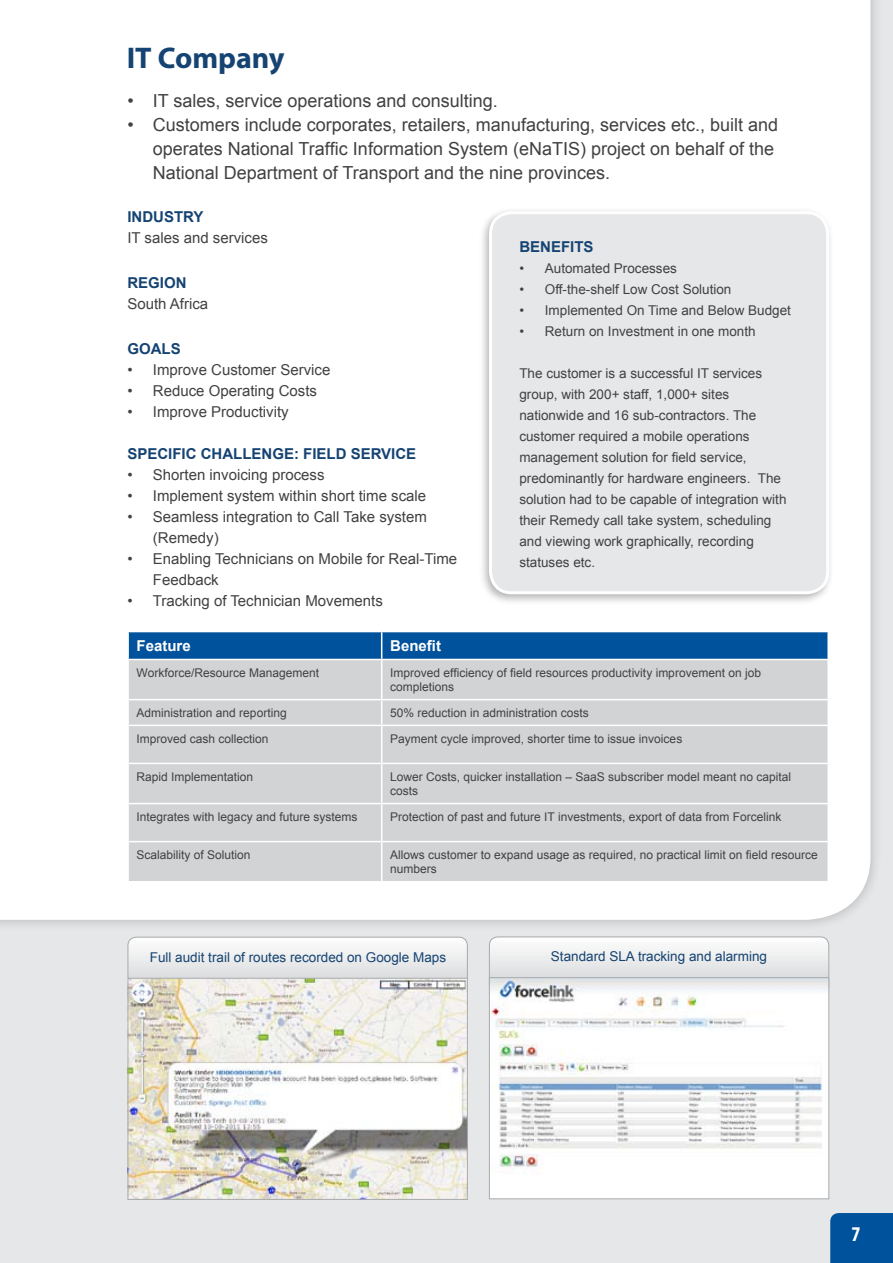
<style>
.page{position:relative;width:893px;height:1263px;background:#e6e7e8}
.page>*{position:absolute;margin:0;border:0;box-sizing:border-box;transform-origin:0 0}
.t1{font:700 30px "Myriad Pro";color:#154372}
.t2{font:700 condensed 21px "Myriad Pro";color:#fff}
.t3{font:18px/24px "Arial";color:#414142}
.t4{font:15px/21px "Arial";color:#414142}
.t5{font:700 15px "Arial";color:#154372}
.t6{font:700 15px "Arial";color:#fff}
.t7{font:13.5px/21px "Arial";color:#414142}
.t8{font:13.5px "Arial";color:#154372}
.t9{font:12px/14.4px "Arial";color:#414142}
</style>
<div class="page">
<div style="left:491px;top:942px;width:336px;height:11px;background:#f5f6f6"></div>
<svg style="left:128px;top:942px;width:338px;height:36px"></svg>
<div style="left:0;top:0;width:889px;height:942px;background:#000;opacity:.2"></div>
<div style="left:0;top:0;width:870px;height:920px;background:#fff"></div>
<div style="left:478px;top:206px;width:363px;height:406px;background:#000;opacity:.3"></div>
<div style="left:490px;top:213px;width:338px;height:380px;background:#e6e7e8;border-radius:21px"></div>
<div style="left:489px;top:211px;width:340px;height:383px;border:3px solid #fff;border-radius:21px"></div>
<div style="left:129px;top:660px;width:698px;height:221px;background:#d1d3d4"></div>
<hr style="left:127px;top:660px;width:2px;height:39px;background:#fff">
<hr style="left:381px;top:660px;width:1px;height:39px;background:#fff">
<hr style="left:827px;top:660px;width:2px;height:39px;background:#fff">
<hr style="left:127px;top:699px;width:255px;height:1px;background:#fff">
<hr style="left:127px;top:700px;width:2px;height:25px;background:#fff">
<hr style="left:382px;top:699px;width:447px;height:1px;background:#fff">
<svg style="left:381px;top:700px;width:1px;height:25px"></svg>
<hr style="left:827px;top:700px;width:2px;height:25px;background:#fff">
<hr style="left:127px;top:725px;width:255px;height:1px;background:#fff">
<hr style="left:127px;top:726px;width:2px;height:37px;background:#fff">
<hr style="left:382px;top:725px;width:447px;height:1px;background:#fff">
<hr style="left:381px;top:726px;width:1px;height:37px;background:#fff">
<hr style="left:827px;top:726px;width:2px;height:37px;background:#fff">
<hr style="left:127px;top:763px;width:255px;height:1px;background:#fff">
<hr style="left:127px;top:764px;width:2px;height:39px;background:#fff">
<hr style="left:382px;top:763px;width:447px;height:1px;background:#fff">
<hr style="left:381px;top:764px;width:1px;height:39px;background:#fff">
<hr style="left:827px;top:764px;width:2px;height:39px;background:#fff">
<hr style="left:127px;top:803px;width:255px;height:1px;background:#fff">
<hr style="left:127px;top:804px;width:2px;height:37px;background:#fff">
<hr style="left:382px;top:803px;width:447px;height:1px;background:#fff">
<hr style="left:381px;top:804px;width:1px;height:37px;background:#fff">
<hr style="left:827px;top:804px;width:2px;height:37px;background:#fff">
<hr style="left:127px;top:841px;width:255px;height:1px;background:#fff">
<hr style="left:127px;top:842px;width:2px;height:39px;background:#fff">
<hr style="left:382px;top:841px;width:447px;height:1px;background:#fff">
<hr style="left:381px;top:842px;width:1px;height:39px;background:#fff">
<hr style="left:827px;top:842px;width:2px;height:39px;background:#fff">
<hr style="left:127px;top:881px;width:255px;height:1px;background:#fff">
<hr style="left:382px;top:881px;width:447px;height:1px;background:#fff">
<hr style="left:127px;top:631px;width:255px;height:1px;background:#fff">
<hr style="left:127px;top:632px;width:2px;height:27px;background:#fff">
<hr style="left:382px;top:631px;width:447px;height:1px;background:#fff">
<svg style="left:128px;top:631px;width:699px;height:28px;background:#0f5ca1"></svg>
<hr style="left:827px;top:632px;width:2px;height:27px;background:#fff">
<hr style="left:127px;top:659px;width:255px;height:1px;background:#fff">
<hr style="left:382px;top:659px;width:447px;height:1px;background:#fff">
<img style="left:130px;top:980px;width:336px;height:218px">
<div style="left:128px;top:978px;width:340px;height:222px;border:1px solid #a7a9ac"></div>
<img style="left:491px;top:979px;width:336px;height:218px">
<div style="left:489px;top:977px;width:340px;height:222px;border:1px solid #a7a9ac"></div>
<div style="left:830px;top:1213px;width:63px;height:50px;background:#00529c"></div>
<h1 class="t1" style="left:127px;top:47px;width:159px">IT Company</h1>
<h3 class="t3" style="left:127px;top:89px;width:372px">• IT sales, service operations and consulting.</h3>
<h3 class="t3" style="left:153px;top:113px;width:627px;text-indent:-26px">• Customers include corporates, retailers, manufacturing, services etc., built and operates National Traffic Information System (eNaTIS) project on behalf of the<br>National Department of Transport and the nine provinces.</h3>
<p class="t5" style="left:127px;top:211px;width:78px">INDUSTRY</p>
<p class="t4" style="left:127px;top:227px;width:142px">IT sales and services</p>
<p class="t5" style="left:127px;top:272px;width:61px">REGION</p>
<p class="t4" style="left:127px;top:294px;width:82px">South Africa</p>
<p class="t5" style="left:127px;top:338px;width:55px">GOALS</p>
<p class="t4" style="left:127px;top:359px;width:205px">• Improve Customer Service</p>
<p class="t4" style="left:127px;top:380px;width:191px">• Reduce Operating Costs</p>
<p class="t4" style="left:127px;top:401px;width:163px">• Improve Productivity</p>
<p class="t5" style="left:127px;top:443px;width:290px">SPECIFIC CHALLENGE: FIELD SERVICE</p>
<p class="t4" style="left:127px;top:464px;width:199px">• Shorten invoicing process</p>
<p class="t4" style="left:127px;top:485px;width:300px">• Implement system within short time scale</p>
<p class="t4" style="left:153px;top:506px;width:276px;text-indent:-26px">• Seamless integration to Call Take system (Remedy)</p>
<p class="t4" style="left:153px;top:548px;width:306px;text-indent:-26px">• Enabling Technicians on Mobile for Real-Time<br>Feedback</p>
<p class="t4" style="left:127px;top:590px;width:257px">• Tracking of Technician Movements</p>
<p class="t5" style="left:519px;top:236px;width:76px">BENEFITS</p>
<p class="t7" style="left:519px;top:257px;width:159px">• Automated Processes</p>
<p class="t7" style="left:519px;top:278px;width:214px">• Off-the-shelf Low Cost Solution</p>
<p class="t7" style="left:519px;top:299px;width:273px">• Implemented On Time and Below Budget</p>
<p class="t7" style="left:519px;top:320px;width:238px">• Return on Investment in one month</p>
<p class="t7" style="left:519px;top:362px;width:269px">The customer is a successful IT services group, with 200+ staff, 1,000+ sites nationwide and 16 sub-contractors. The customer required a mobile operations management solution for field service, predominantly for hardware engineers. The solution had to be capable of integration with their Remedy call take system, scheduling and viewing work graphically, recording statuses etc.</p>
<p class="t6" style="left:137px;top:640px;width:56px">Feature</p>
<p class="t6" style="left:390px;top:636px;width:52px">Benefit</p>
<p class="t9" style="left:137px;top:666px;width:184px">Workforce/Resource Management</p>
<p class="t9" style="left:390px;top:665px;width:372px">Improved efficiency of field resources productivity improvement on job completions</p>
<p class="t9" style="left:137px;top:706px;width:152px">Administration and reporting</p>
<p class="t9" style="left:390px;top:706px;width:200px">50% reduction in administration costs</p>
<p class="t9" style="left:137px;top:732px;width:134px">Improved cash collection</p>
<p class="t9" style="left:390px;top:732px;width:294px">Payment cycle improved, shorter time to issue invoices</p>
<p class="t9" style="left:137px;top:770px;width:118px">Rapid Implementation</p>
<p class="t9" style="left:390px;top:769px;width:402px">Lower Costs, quicker installation – SaaS subscriber model meant no capital costs</p>
<p class="t9" style="left:137px;top:810px;width:222px">Integrates with legacy and future systems</p>
<p class="t9" style="left:390px;top:809px;width:393px">Protection of past and future IT investments, export of data from Forcelink</p>
<p class="t9" style="left:137px;top:848px;width:116px">Scalability of Solution</p>
<p class="t9" style="left:390px;top:847px;width:429px">Allows customer to expand usage as required, no practical limit on field resource numbers</p>
<p class="t8" style="left:150px;top:948px;width:298px">Full audit trail of routes recorded on Google Maps</p>
<p class="t8" style="left:551px;top:947px;width:218px">Standard SLA tracking and alarming</p>
<h2 class="t2" style="left:851px;top:1221px;width:10px">7</h2>
</div>
